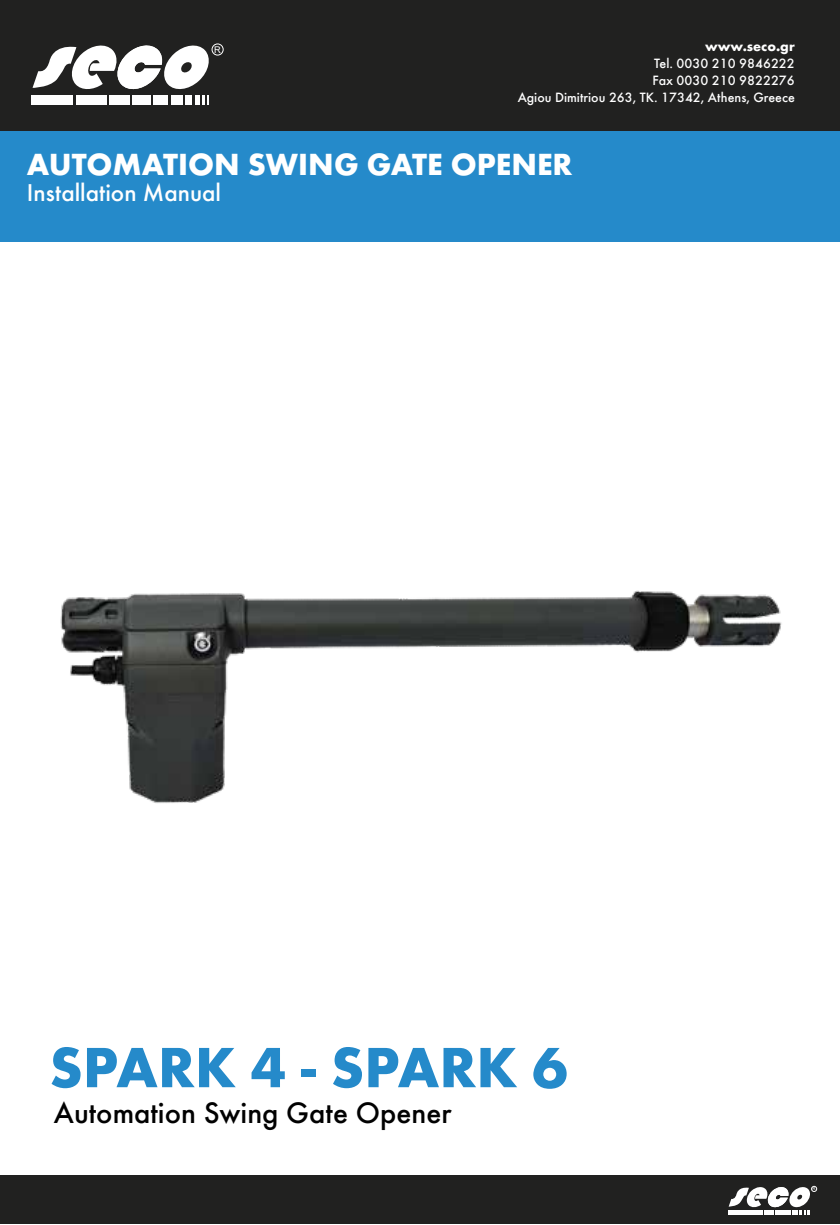
<style>
.page{position:relative;width:840px;height:1225px;background:#fff}
.page>*{position:absolute;margin:0;border:0;box-sizing:border-box;transform-origin:0 0}
.t1{font:700 58.8px "Futura";color:#258aca}
.t2{font:700 31.8px "Futura";color:#fff}
.t3{font:500 30.8px "Futura";color:#010101}
.t4{font:500 25.2px "Futura";color:#fff}
.t5{font:500 14px/16.8px "Futura";color:#fff;text-align:right}
.t6{font:700 14px "Futura";color:#fff}
.t7{font:9.2px "Arial";color:#fff}
.t8{font:4.2px "Arial";color:#fff}
</style>
<div class="page">
<div style="left:0;top:130px;width:839px;height:112px;background:#258aca"></div>
<div style="left:0;top:0;width:839px;height:130px;background:#212120"></div>
<div style="left:211px;top:43px;width:12px;height:13px;border:1px solid #fff;border-radius:50%"></div>
<svg style="left:33px;top:45px;width:179px;height:60px"></svg>
<hr style="left:195px;top:95px;width:4px;height:10px;background:#fff">
<div style="left:32px;top:95px;width:41px;height:10px;background:#fff"></div>
<div style="left:76px;top:95px;width:30px;height:10px;background:#fff"></div>
<div style="left:109px;top:95px;width:20px;height:10px;background:#fff"></div>
<div style="left:132px;top:95px;width:19px;height:10px;background:#fff"></div>
<div style="left:154px;top:95px;width:14px;height:10px;background:#fff"></div>
<div style="left:171px;top:95px;width:12px;height:10px;background:#fff"></div>
<div style="left:186px;top:95px;width:6px;height:10px;background:#fff"></div>
<div style="left:0;top:1174px;width:839px;height:49px;background:#212120"></div>
<div style="left:810px;top:1185px;width:6px;height:7px;border:1px solid #fff;border-radius:50%"></div>
<svg style="left:728px;top:1187px;width:83px;height:27px"></svg>
<img style="left:60px;top:590px;width:722px;height:213px">
<p class="t7" style="left:214px;top:43px;width:8px">R</p>
<p class="t6" style="left:704px;top:38px;width:91px">www.seco.gr</p>
<p class="t5" style="left:517px;top:55px;width:278px">Tel. 0030 210 9846222<br>Fax 0030 210 9822276<br>Agiou Dimitriou 263, TK. 17342, Athens, Greece</p>
<h2 class="t2" style="left:27px;top:145px;width:547px">AUTOMATION SWING GATE OPENER</h2>
<h3 class="t4" style="left:27px;top:178px;width:196px">Installation Manual</h3>
<h1 class="t1" style="left:49px;top:1031px;width:519px">SPARK 4 - SPARK 6</h1>
<h3 class="t3" style="left:54px;top:1094px;width:399px">Automation Swing Gate Opener</h3>
<p class="t8" style="left:812px;top:1186px;width:5px">R</p>
</div>
